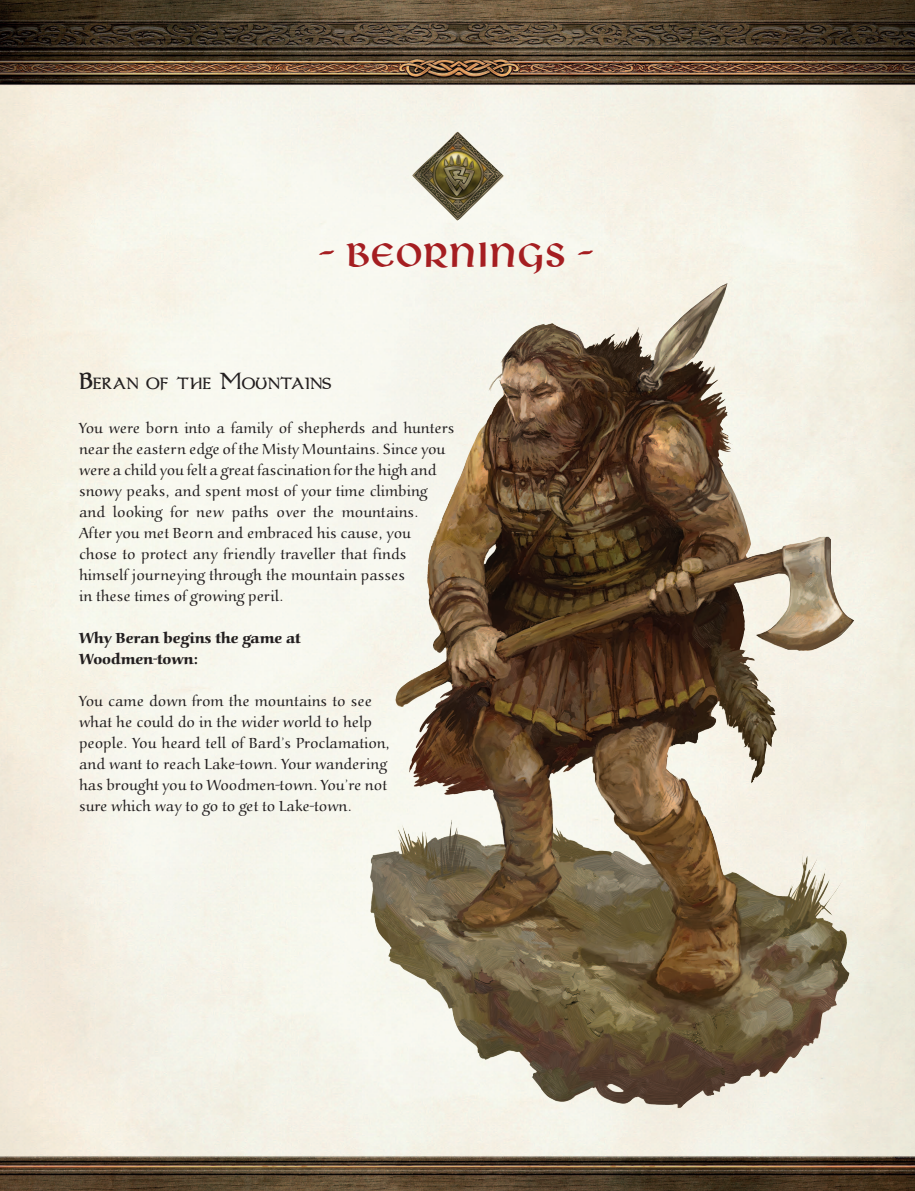
<style>
.page{position:relative;width:915px;height:1191px;background:#fff}
.page>*{position:absolute;margin:0;border:0;box-sizing:border-box;transform-origin:0 0}
.t1{font:48px "Libra BT";color:#a51e21}
.t2{font:18.9px "aaaor";letter-spacing:.01em;color:#231f20}
.t3{font:300 15px/21px "Alois";color:#231f20}
.t4{font:800 15px/21px "Alois";color:#231f20}
.s1{font-family:"Ardagh";font-size:39px}
.s2{font-size:27px}
</style>
<div class="page">
<img style="left:0;top:0;width:914px;height:1191px">
<img style="left:412px;top:132px;width:92px;height:89px">
<img style="left:381px;top:283px;width:344px;height:562px">
<h1 class="t1" style="left:318px;top:228px;width:276px"><span class="s1">-</span> Beornings <span class="s1">-</span></h1>
<p class="t2" style="left:79px;top:374px;width:254px"><span class="s2">B</span>ERAN OF THE <span class="s2">M</span>OUNTAINS</p>
<p class="t3" style="left:79px;top:418px;width:376px">You were born into a family of shepherds and hunters near the eastern edge of the Misty Mountains. Since you were a child you felt a great fascination for the high and snowy peaks, and spent most of your time climbing and looking for new paths over the mountains.<br>After you met Beorn and embraced his cause, you<br>chose to protect any friendly traveller that finds himself journeying through the mountain passes<br>in these times of growing peril.</p>
<p class="t4" style="left:79px;top:628px;width:223px">Why Beran begins the game at<br>Woodmen-town:</p>
<p class="t3" style="left:79px;top:691px;width:312px">You came down from the mountains to see what he could do in the wider world to help people. You heard tell of Bard’s Proclamation, and want to reach Lake-town. Your wandering has brought you to Woodmen-town. You’re not sure which way to go to get to Lake-town.</p>
</div>
